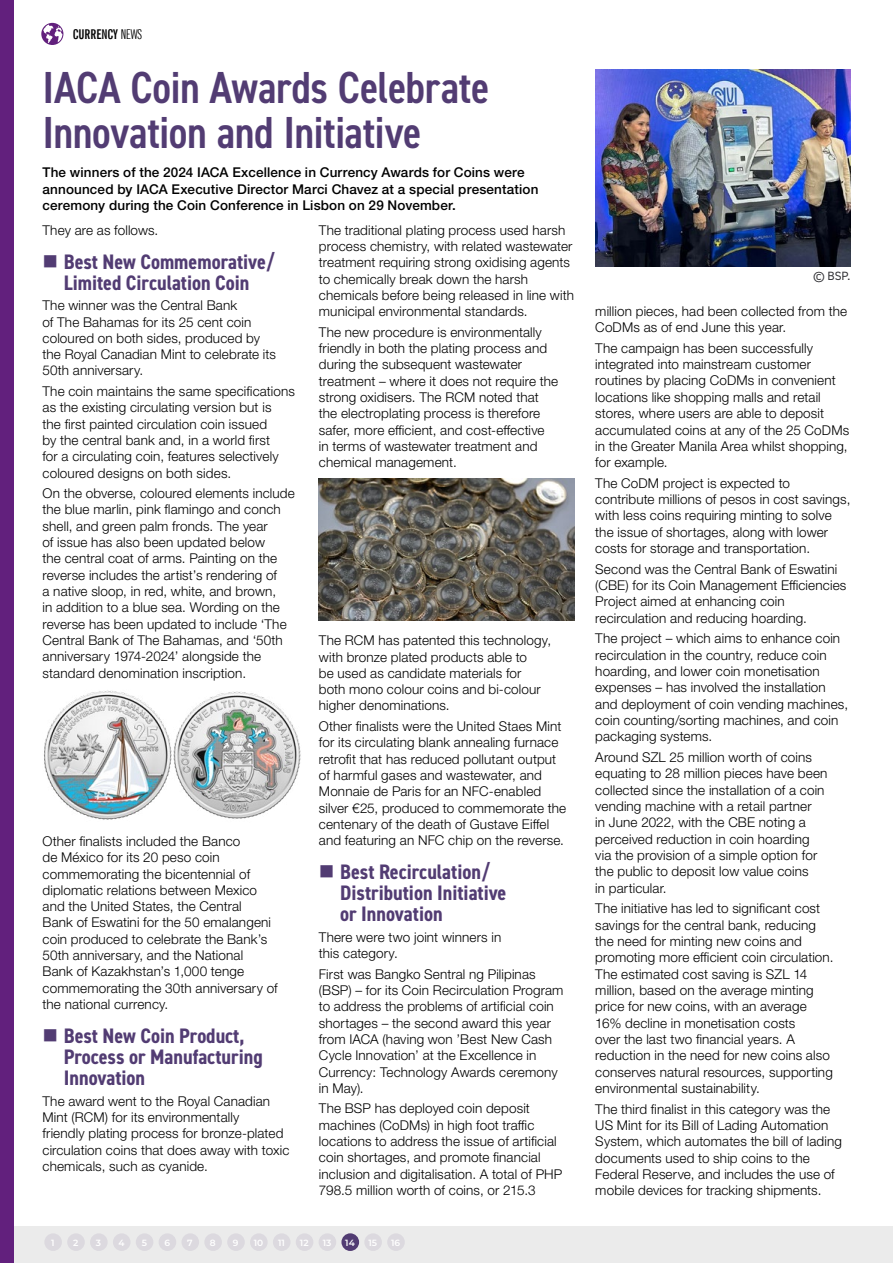
<style>
.page{position:relative;width:893px;height:1263px;background:#fff}
.page>*{position:absolute;margin:0;border:0;box-sizing:border-box;transform-origin:0 0}
.t1{font:600 condensed 45px/45.2px "DIN2014";letter-spacing:-.01em;color:#523c73}
.t2{font:700 condensed 21px/21.1px "DIN2014";color:#523c73}
.t3{font:300 13.5px/16.4px "Helvetica Neue LTW1 G";letter-spacing:.01em;color:#000}
.t4{font:500 13.5px/16.4px "Helvetica Neue LTW1 G";letter-spacing:.01em;color:#000}
.t5{font:700 extra-condensed 13.5px "News Gothic BT";color:#000}
.t6{font:12px "DIN2014";color:#303034}
.t7{font:600 9px "Montserrat";color:#fff}
.s1{font-weight:400}
</style>
<div class="page">
<div style="left:0;top:1226px;width:893px;height:37px;background:#ebebeb"></div>
<div style="left:44px;top:1233px;width:18px;height:18px;background:#dcd9df;border-radius:50%"></div>
<div style="left:67px;top:1233px;width:18px;height:18px;background:#dcd9df;border-radius:50%"></div>
<div style="left:90px;top:1233px;width:18px;height:18px;background:#dcd9df;border-radius:50%"></div>
<div style="left:113px;top:1233px;width:18px;height:18px;background:#dcd9df;border-radius:50%"></div>
<div style="left:136px;top:1233px;width:17px;height:18px;background:#dcd9df;border-radius:50%"></div>
<div style="left:159px;top:1233px;width:17px;height:18px;background:#dcd9df;border-radius:50%"></div>
<div style="left:181px;top:1233px;width:18px;height:18px;background:#dcd9df;border-radius:50%"></div>
<div style="left:204px;top:1233px;width:18px;height:18px;background:#dcd9df;border-radius:50%"></div>
<div style="left:227px;top:1233px;width:18px;height:18px;background:#dcd9df;border-radius:50%"></div>
<div style="left:250px;top:1233px;width:18px;height:18px;background:#dcd9df;border-radius:50%"></div>
<div style="left:273px;top:1233px;width:18px;height:18px;background:#dcd9df;border-radius:50%"></div>
<div style="left:296px;top:1233px;width:17px;height:18px;background:#dcd9df;border-radius:50%"></div>
<div style="left:319px;top:1233px;width:17px;height:18px;background:#dcd9df;border-radius:50%"></div>
<div style="left:364px;top:1233px;width:18px;height:18px;background:#dcd9df;border-radius:50%"></div>
<div style="left:387px;top:1233px;width:18px;height:18px;background:#dcd9df;border-radius:50%"></div>
<div style="left:341px;top:1233px;width:18px;height:18px;background:#523c73;border-radius:50%"></div>
<svg style="left:41px;top:23px;width:22px;height:22px"></svg>
<img style="left:44px;top:690px;width:125px;height:130px">
<img style="left:169px;top:691px;width:132px;height:128px">
<img style="left:319px;top:478px;width:255px;height:142px">
<img style="left:595px;top:69px;width:255px;height:198px">
<div style="left:0;top:0;width:13px;height:1263px;background:#62207d"></div>
<p class="t5" style="left:73px;top:26px;width:71px">CURRENCY <span class="s1">NEWS</span></p>
<h1 class="t1" style="left:43px;top:64px;width:448px">IACA Coin Awards Celebrate<br>Innovation and Initiative</h1>
<p class="t4" style="left:43px;top:164px;width:497px">The winners of the 2024 IACA Excellence in Currency Awards for Coins were announced by IACA Executive Director Marci Chavez at a special presentation ceremony during the Coin Conference in Lisbon on 29 November.</p>
<p class="t3" style="left:43px;top:222px;width:117px">They are as follows.</p>
<h2 class="t2" style="left:64px;top:250px;width:212px">Best New Commemorative/<br>Limited Circulation Coin</h2>
<p class="t3" style="left:43px;top:297px;width:235px">The winner was the Central Bank<br>of The Bahamas for its 25 cent coin coloured on both sides, produced by the Royal Canadian Mint to celebrate its<br>50th anniversary.</p>
<p class="t3" style="left:43px;top:383px;width:254px">The coin maintains the same specifications as the existing circulating version but is<br>the first painted circulation coin issued<br>by the central bank and, in a world first<br>for a circulating coin, features selectively coloured designs on both sides.</p>
<p class="t3" style="left:43px;top:485px;width:254px">On the obverse, coloured elements include the blue marlin, pink flamingo and conch shell, and green palm fronds. The year<br>of issue has also been updated below<br>the central coat of arms. Painting on the reverse includes the artist’s rendering of<br>a native sloop, in red, white, and brown,<br>in addition to a blue sea. Wording on the reverse has been updated to include ‘The Central Bank of The Bahamas, and ‘50th anniversary 1974-2024’ alongside the standard denomination inscription.</p>
<p class="t3" style="left:319px;top:222px;width:257px">The traditional plating process used harsh process chemistry, with related wastewater treatment requiring strong oxidising agents to chemically break down the harsh chemicals before being released in line with municipal environmental standards.</p>
<p class="t3" style="left:319px;top:324px;width:241px">The new procedure is environmentally friendly in both the plating process and during the subsequent wastewater treatment – where it does not require the strong oxidisers. The RCM noted that the electroplating process is therefore safer, more efficient, and cost-effective<br>in terms of wastewater treatment and chemical management.</p>
<p class="t3" style="left:319px;top:632px;width:234px">The RCM has patented this technology, with bronze plated products able to<br>be used as candidate materials for both mono colour coins and bi-colour higher denominations.</p>
<p class="t3" style="left:319px;top:718px;width:249px">Other finalists were the United Staes Mint for its circulating blank annealing furnace retrofit that has reduced pollutant output of harmful gases and wastewater, and Monnaie de Paris for an NFC-enabled silver €25, produced to commemorate the centenary of the death of Gustave Eiffel and featuring an NFC chip on the reverse.</p>
<h2 class="t2" style="left:340px;top:861px;width:168px">Best Recirculation/<br>Distribution Initiative or Innovation</h2>
<p class="t3" style="left:319px;top:929px;width:184px">There were two joint winners in this category.</p>
<p class="t3" style="left:319px;top:965px;width:246px">First was Bangko Sentral ng Pilipinas (BSP) – for its Coin Recirculation Program to address the problems of artificial coin shortages – the second award this year from IACA (having won ’Best New Cash Cycle Innovation’ at the Excellence in Currency: Technology Awards ceremony in May).</p>
<p class="t3" style="left:319px;top:1100px;width:245px">The BSP has deployed coin deposit machines (CoDMs) in high foot traffic locations to address the issue of artificial coin shortages, and promote financial inclusion and digitalisation. A total of PHP 798.5 million worth of coins, or 215.3</p>
<p class="t3" style="left:43px;top:833px;width:237px">Other finalists included the Banco<br>de México for its 20 peso coin commemorating the bicentennial of diplomatic relations between Mexico and the United States, the Central<br>Bank of Eswatini for the 50 emalangeni coin produced to celebrate the Bank’s 50th anniversary, and the National<br>Bank of Kazakhstan’s 1,000 tenge commemorating the 30th anniversary of the national currency.</p>
<h2 class="t2" style="left:64px;top:1025px;width:200px">Best New Coin Product,<br>Process or Manufacturing<br>Innovation</h2>
<p class="t3" style="left:43px;top:1092px;width:248px">The award went to the Royal Canadian Mint (RCM) for its environmentally<br>friendly plating process for bronze-plated circulation coins that does away with toxic chemicals, such as cyanide.</p>
<p class="t7" style="left:51px;top:1236px;width:5px">1</p>
<p class="t7" style="left:73px;top:1236px;width:7px">2</p>
<p class="t7" style="left:96px;top:1236px;width:7px">3</p>
<p class="t7" style="left:118px;top:1236px;width:8px">4</p>
<p class="t7" style="left:142px;top:1236px;width:7px">5</p>
<p class="t7" style="left:164px;top:1236px;width:7px">6</p>
<p class="t7" style="left:187px;top:1236px;width:7px">7</p>
<p class="t7" style="left:210px;top:1236px;width:7px">8</p>
<p class="t7" style="left:233px;top:1236px;width:7px">9</p>
<p class="t7" style="left:254px;top:1236px;width:11px">10</p>
<p class="t7" style="left:278px;top:1236px;width:8px">11</p>
<p class="t7" style="left:300px;top:1236px;width:10px">12</p>
<p class="t7" style="left:323px;top:1236px;width:10px">13</p>
<p class="t7" style="left:345px;top:1236px;width:11px">14</p>
<p class="t7" style="left:369px;top:1236px;width:10px">15</p>
<p class="t7" style="left:391px;top:1236px;width:11px">16</p>
<p class="t6" style="left:813px;top:269px;width:39px">© BSP.</p>
<p class="t3" style="left:595px;top:303px;width:253px">million pieces, had been collected from the<br>CoDMs as of end June this year.</p>
<p class="t3" style="left:595px;top:340px;width:255px">The campaign has been successfully integrated into mainstream customer routines by placing CoDMs in convenient locations like shopping malls and retail stores, where users are able to deposit accumulated coins at any of the 25 CoDMs in the Greater Manila Area whilst shopping, for example.</p>
<p class="t3" style="left:595px;top:475px;width:257px">The CoDM project is expected to contribute millions of pesos in cost savings, with less coins requiring minting to solve the issue of shortages, along with lower costs for storage and transportation.</p>
<p class="t3" style="left:595px;top:561px;width:253px">Second was the Central Bank of Eswatini (CBE) for its Coin Management Efficiencies Project aimed at enhancing coin recirculation and reducing hoarding.</p>
<p class="t3" style="left:595px;top:630px;width:254px">The project – which aims to enhance coin recirculation in the country, reduce coin hoarding, and lower coin monetisation expenses – has involved the installation and deployment of coin vending machines, coin counting/sorting machines, and coin packaging systems.</p>
<p class="t3" style="left:595px;top:749px;width:234px">Around SZL 25 million worth of coins equating to 28 million pieces have been collected since the installation of a coin vending machine with a retail partner<br>in June 2022, with the CBE noting a perceived reduction in coin hoarding via the provision of a simple option for the public to deposit low value coins<br>in particular.</p>
<p class="t3" style="left:595px;top:900px;width:240px">The initiative has led to significant cost savings for the central bank, reducing the need for minting new coins and promoting more efficient coin circulation.<br>The estimated cost saving is SZL 14 million, based on the average minting price for new coins, with an average 16% decline in monetisation costs<br>over the last two financial years. A reduction in the need for new coins also conserves natural resources, supporting environmental sustainability.</p>
<p class="t3" style="left:595px;top:1100px;width:248px">The third finalist in this category was the US Mint for its Bill of Lading Automation System, which automates the bill of lading documents used to ship coins to the Federal Reserve, and includes the use of mobile devices for tracking shipments.</p>
</div>
